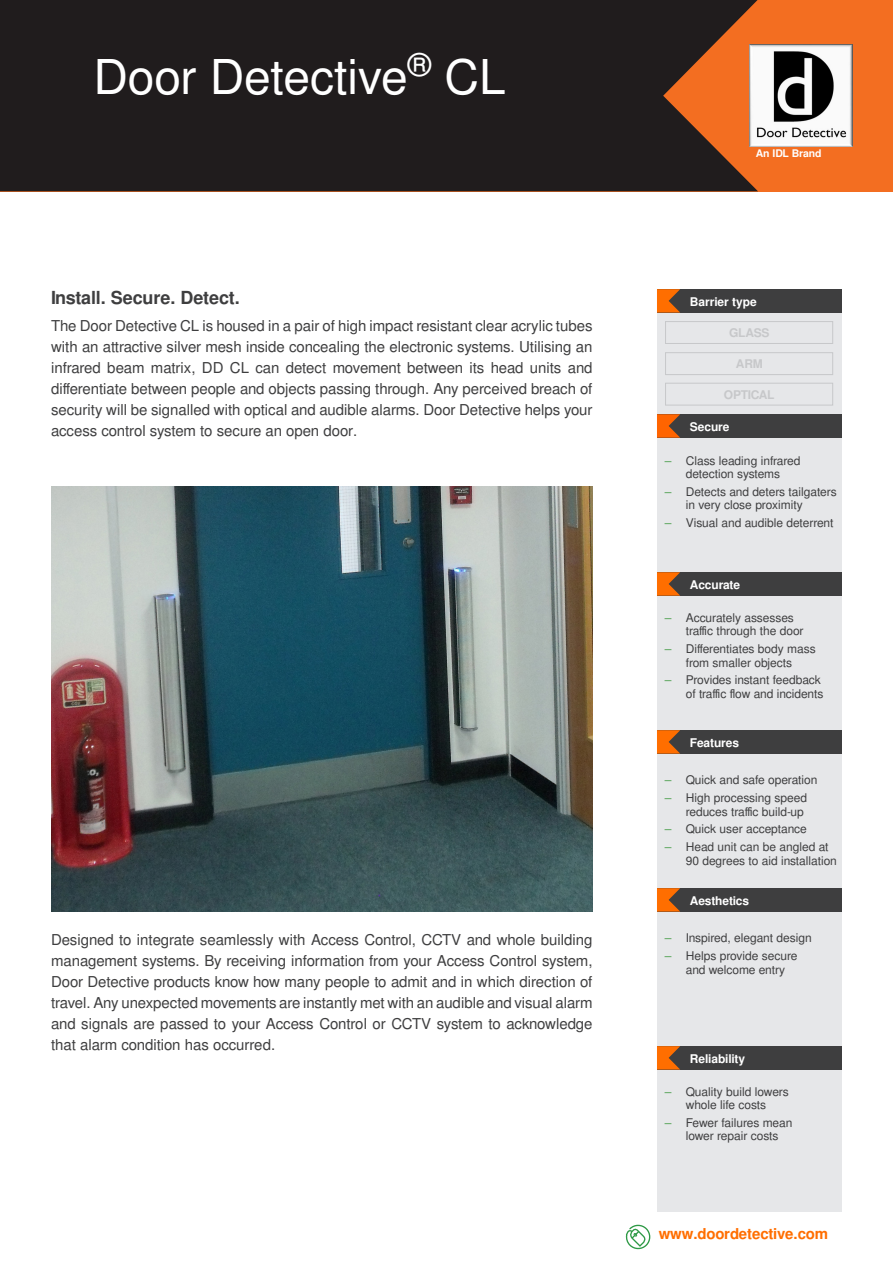
<style>
.page{position:relative;width:893px;height:1263px;background:#fff}
.page>*{position:absolute;margin:0;border:0;box-sizing:border-box;transform-origin:0 0}
.t1{font:48px "Free Sans";letter-spacing:-.005em;color:#fff}
.t2{font:700 18px "Free Sans";letter-spacing:-.01em;color:#3e3e3f}
.t3{font:15px/21px "Free Sans";letter-spacing:-.005em;color:#3e3e3f;text-align:justify}
.t4{font:700 15px "Free Sans";letter-spacing:-.015em;color:#ff6e00}
.t5{font:12px/13.5px "Free Sans";letter-spacing:-.005em;color:#3e3e3f;text-align:center}
.t6{font:700 12px "Free Sans";letter-spacing:-.01em;color:#fff}
.t7{font:700 12px "Free Sans";letter-spacing:-.03em;color:#c7c8ca}
.t8{font:700 10.5px "Free Sans";letter-spacing:-.02em;color:#fff}
.s1{color:#50a152}
</style>
<div class="page">
<div style="left:657px;top:301px;width:185px;height:113px;background:#e6e7e9"></div>
<div style="left:657px;top:426px;width:185px;height:158px;background:#e6e7e9"></div>
<div style="left:657px;top:584px;width:185px;height:158px;background:#e6e7e9"></div>
<div style="left:657px;top:742px;width:185px;height:158px;background:#e6e7e9"></div>
<div style="left:657px;top:900px;width:185px;height:158px;background:#e6e7e9"></div>
<div style="left:657px;top:1058px;width:185px;height:154px;background:#e6e7e9"></div>
<div style="left:658px;top:289px;width:184px;height:24px;background:#3e3e3f"></div>
<svg style="left:657px;top:289px;width:23px;height:24px"></svg>
<div style="left:658px;top:414px;width:184px;height:24px;background:#3e3e3f"></div>
<svg style="left:657px;top:414px;width:23px;height:24px"></svg>
<div style="left:658px;top:572px;width:184px;height:24px;background:#3e3e3f"></div>
<svg style="left:657px;top:572px;width:23px;height:24px"></svg>
<div style="left:658px;top:730px;width:184px;height:24px;background:#3e3e3f"></div>
<svg style="left:657px;top:730px;width:23px;height:24px"></svg>
<div style="left:658px;top:1046px;width:184px;height:23px;background:#3e3e3f"></div>
<svg style="left:657px;top:1046px;width:23px;height:23px"></svg>
<div style="left:658px;top:888px;width:184px;height:23px;background:#3e3e3f"></div>
<svg style="left:657px;top:888px;width:23px;height:23px"></svg>
<div style="left:665px;top:352px;width:168px;height:23px;border:1px solid #c7c8ca"></div>
<div style="left:665px;top:383px;width:168px;height:22px;border:1px solid #c7c8ca"></div>
<svg style="left:625px;top:1224px;width:26px;height:26px"></svg>
<img style="left:51px;top:486px;width:541px;height:425px">
<div style="left:0;top:0;width:893px;height:191px;background:#f36e21"></div>
<img style="left:758px;top:44px;width:95px;height:102px">
<div style="left:0;top:0;width:758px;height:191px;background:#201c1d"></div>
<div style="left:665px;top:321px;width:168px;height:23px;border:1px solid #c7c8ca"></div>
<p class="t1" style="left:94px;top:44px;width:414px">Door Detective<sup>®</sup> CL</p>
<p class="t2" style="left:51px;top:284px;width:190px">Install. Secure. Detect.</p>
<p class="t3" style="left:51px;top:316px;width:543px">The Door Detective CL is housed in a pair of high impact resistant clear acrylic tubes with an attractive silver mesh inside concealing the electronic systems. Utilising an infrared beam matrix, DD CL can detect movement between its head units and differentiate between people and objects passing through. Any perceived breach of security will be signalled with optical and audible alarms. Door Detective helps your access control system to secure an open door.</p>
<p class="t3" style="left:51px;top:930px;width:543px">Designed to integrate seamlessly with Access Control, CCTV and whole building management systems. By receiving information from your Access Control system, Door Detective products know how many people to admit and in which direction of travel. Any unexpected movements are instantly met with an audible and visual alarm and signals are passed to your Access Control or CCTV system to acknowledge that alarm condition has occurred.</p>
<p class="t8" style="left:756px;top:146px;width:67px">An IDL Brand</p>
<p class="t6" style="left:690px;top:293px;width:68px">Barrier type</p>
<p class="t7" style="left:729px;top:324px;width:42px">GLASS</p>
<p class="t7" style="left:736px;top:356px;width:28px">ARM</p>
<p class="t7" style="left:724px;top:386px;width:52px">OPTICAL</p>
<p class="t6" style="left:690px;top:418px;width:41px">Secure</p>
<p class="t5" style="left:665px;top:454px;width:137px"><span class="s1">–</span> Class leading infrared detection systems</p>
<p class="t5" style="left:686px;top:486px;width:152px;text-align:left;text-indent:-21px"><span class="s1">–</span> Detects and deters tailgaters in very close proximity</p>
<p class="t5" style="left:665px;top:517px;width:170px"><span class="s1">–</span> Visual and audible deterrent</p>
<p class="t6" style="left:690px;top:576px;width:52px">Accurate</p>
<p class="t5" style="left:686px;top:612px;width:119px;text-align:left;text-indent:-21px"><span class="s1">–</span> Accurately assesses traffic through the door</p>
<p class="t5" style="left:665px;top:643px;width:152px"><span class="s1">–</span> Differentiates body mass from smaller objects</p>
<p class="t5" style="left:665px;top:674px;width:160px;text-align:right"><span class="s1">–</span> Provides instant feedback of traffic flow and incidents</p>
<p class="t6" style="left:690px;top:734px;width:51px">Features</p>
<p class="t5" style="left:665px;top:774px;width:154px"><span class="s1">–</span> Quick and safe operation</p>
<p class="t5" style="left:665px;top:792px;width:144px;text-align:right"><span class="s1">–</span> High processing speed reduces traffic build-up</p>
<p class="t5" style="left:665px;top:823px;width:143px"><span class="s1">–</span> Quick user acceptance</p>
<p class="t5" style="left:686px;top:841px;width:153px;text-align:left;text-indent:-21px"><span class="s1">–</span> Head unit can be angled at<br>90 degrees to aid installation</p>
<p class="t6" style="left:690px;top:892px;width:61px">Aesthetics</p>
<p class="t5" style="left:665px;top:932px;width:148px"><span class="s1">–</span> Inspired, elegant design</p>
<p class="t5" style="left:686px;top:950px;width:113px;text-align:left;text-indent:-21px"><span class="s1">–</span> Helps provide secure and welcome entry</p>
<p class="t6" style="left:690px;top:1050px;width:57px">Reliability</p>
<p class="t5" style="left:665px;top:1085px;width:126px"><span class="s1">–</span> Quality build lowers whole life costs</p>
<p class="t5" style="left:665px;top:1116px;width:129px"><span class="s1">–</span> Fewer failures mean lower repair costs</p>
<p class="t4" style="left:659px;top:1223px;width:171px">www.doordetective.com</p>
</div>
